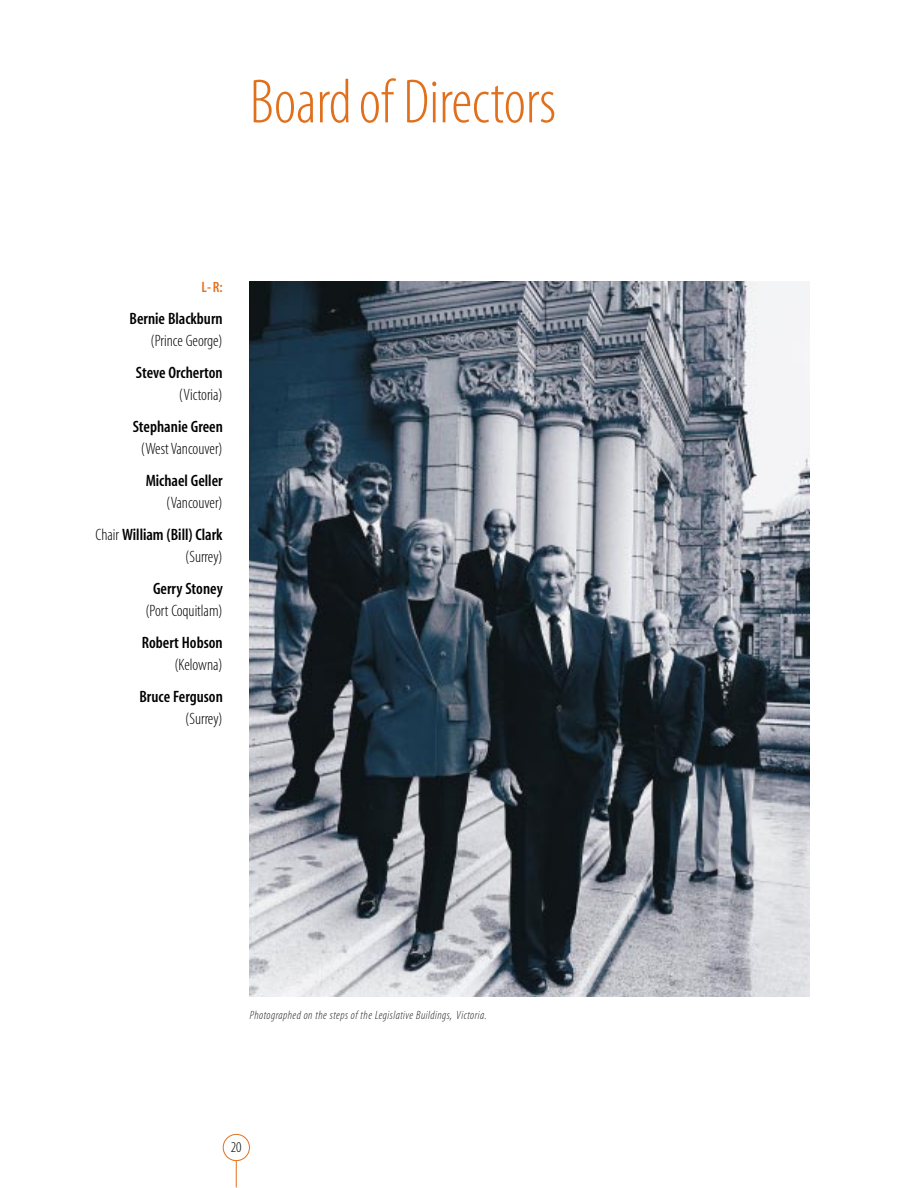
<style>
.page{position:relative;width:918px;height:1188px;background:#fff}
.page>*{position:absolute;margin:0;border:0;box-sizing:border-box;transform-origin:0 0}
.t1{font:63px "Myriad MM 215 300";letter-spacing:-.005em;color:#e1701d}
.t2{font:16.5px "Myriad MM 565 300";color:#000}
.t3{font:16.5px "Myriad MM 215 300";color:#000}
.t4{font:15px "Myriad MM 565 300";color:#e1701d}
.t5{font:15px "Myriad MM 215 300";color:#000}
.t6{font:12px "Myriad MM It 215 300";letter-spacing:.035em;color:#231f20}
.s1{font-family:"Myriad MM 215 300"}
</style>
<div class="page">
<div style="left:223px;top:1134px;width:27px;height:27px;border:1px solid #e1701d;border-radius:50%"></div>
<svg style="left:236px;top:1161px;width:1px;height:26px"></svg>
<img style="left:250px;top:281px;width:560px;height:716px">
<h1 class="t1" style="left:250px;top:78px;width:308px">Board of Directors</h1>
<p class="t4" style="left:202px;top:281px;width:23px">L- R:</p>
<p class="t2" style="left:130px;top:312px;width:95px">Bernie Blackburn</p>
<p class="t3" style="left:151px;top:334px;width:74px">(Prince George)</p>
<p class="t2" style="left:136px;top:366px;width:88px">Steve Orcherton</p>
<p class="t3" style="left:179px;top:388px;width:45px">(Victoria)</p>
<p class="t2" style="left:133px;top:420px;width:92px">Stephanie Green</p>
<p class="t3" style="left:141px;top:442px;width:83px">(West Vancouver)</p>
<p class="t2" style="left:146px;top:474px;width:79px">Michael Geller</p>
<p class="t3" style="left:166px;top:496px;width:58px">(Vancouver)</p>
<p class="t2" style="left:96px;top:528px;width:129px"><span class="s1">Chair</span> William (Bill) Clark</p>
<p class="t3" style="left:185px;top:550px;width:39px">(Surrey)</p>
<p class="t2" style="left:153px;top:582px;width:71px">Gerry Stoney</p>
<p class="t3" style="left:145px;top:604px;width:79px">(Port Coquitlam)</p>
<p class="t2" style="left:142px;top:636px;width:82px">Robert Hobson</p>
<p class="t3" style="left:174px;top:658px;width:50px">(Kelowna)</p>
<p class="t2" style="left:139px;top:690px;width:85px">Bruce Ferguson</p>
<p class="t3" style="left:185px;top:712px;width:39px">(Surrey)</p>
<p class="t6" style="left:250px;top:1010px;width:239px">Photographed on the steps of the Legislative Buildings, Victoria.</p>
<p class="t5" style="left:231px;top:1141px;width:12px">20</p>
</div>
